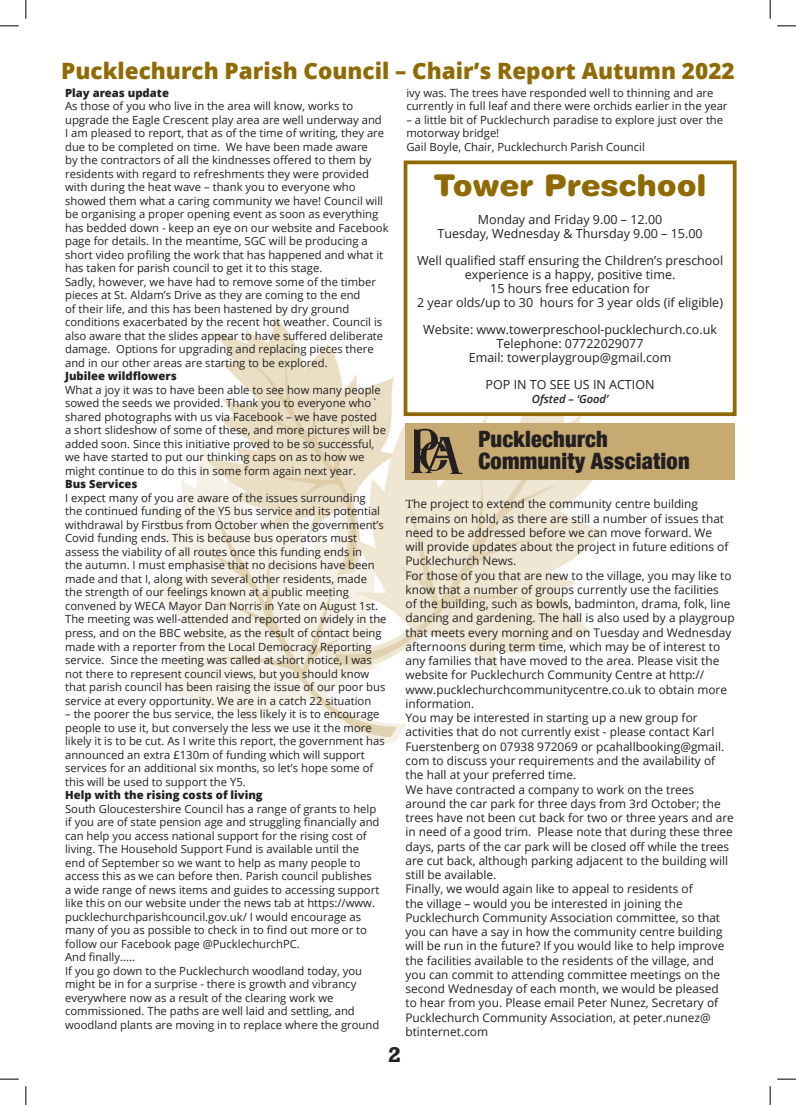
<style>
.page{position:relative;width:796px;height:1105px;background:#fff}
.page>*{position:absolute;margin:0;border:0;box-sizing:border-box;transform-origin:0 0}
.t1{font:900 30px "Helvetica Rounded";color:#8e6a00}
.t2{font:800 22.5px "Open Sans";color:#8e6a00}
.t3{font:900 condensed 22.5px/22.5px "Helvetica Neue";letter-spacing:.01em;color:#231f20}
.t4{font:700 20px "Rockwell";color:#231f20}
.t5{font:12.5px/13.8px "Open Sans";color:#231f20;text-align:center}
.t6{font:11.88px/14.2px "Open Sans";color:#231f20}
.t7{font:11.25px/13.5px "Open Sans";color:#231f20}
.t8{font:800 11.25px "Open Sans";color:#231f20}
.t9{font:italic 600 11.25px "Open Sans";color:#231f20}
.s1{font-family:"Minion Pro";font-size:12.5px}
</style>
<div class="page">
<img style="left:150px;top:308px;width:478px;height:435px">
<div style="left:405px;top:423px;width:329px;height:57px;background:#c6aa71"></div>
<img style="left:409px;top:420px;width:56px;height:66px">
<div style="left:404px;top:160px;width:332px;height:256px;background:#fff;border:4px solid #8e6a00"></div>
<div style="left:533px;top:667px;width:113px;height:91px;background:#fff"></div>
<svg style="left:0;top:25px;width:19px;height:2px"></svg>
<svg style="left:777px;top:25px;width:19px;height:2px"></svg>
<svg style="left:0;top:1078px;width:19px;height:1px"></svg>
<svg style="left:777px;top:1078px;width:19px;height:1px"></svg>
<svg style="left:25px;top:0;width:2px;height:19px"></svg>
<svg style="left:25px;top:1086px;width:2px;height:18px"></svg>
<svg style="left:770px;top:0;width:1px;height:19px"></svg>
<svg style="left:770px;top:1086px;width:1px;height:18px"></svg>
<h2 class="t2" style="left:61px;top:53px;width:675px">Pucklechurch Parish Council – Chair’s Report Autumn 2022</h2>
<p class="t8" style="left:65px;top:84px;width:105px">Play areas update</p>
<p class="t7" style="left:65px;top:99px;width:325px">As those of you who live in the area will know, works to upgrade the Eagle Crescent play area are well underway and<br>I am pleased to report, that as of the time of writing, they are due to be completed on time. We have been made aware<br>by the contractors of all the kindnesses offered to them by residents with regard to refreshments they were provided with during the heat wave – thank you to everyone who showed them what a caring community we have! Council will be organising a proper opening event as soon as everything has bedded down - keep an eye on our website and Facebook page for details. In the meantime, SGC will be producing a short video profiling the work that has happened and what it has taken for parish council to get it to this stage.<br>Sadly, however, we have had to remove some of the timber pieces at St. Aldam’s Drive as they are coming to the end<br>of their life, and this has been hastened by dry ground conditions exacerbated by the recent hot weather. Council is also aware that the slides appear to have suffered deliberate damage. Options for upgrading and replacing pieces there and in our other areas are starting to be explored.</p>
<p class="t8" style="left:65px;top:367px;width:113px">Jubilee wildflowers</p>
<p class="t7" style="left:65px;top:382px;width:322px">What a joy it was to have been able to see how many people sowed the seeds we provided. Thank you to everyone who` shared photographs with us via Facebook – we have posted a short slideshow of some of these, and more pictures will be added soon. Since this initiative proved to be so successful, we have started to put our thinking caps on as to how we might continue to do this in some form again next year.</p>
<p class="t8" style="left:65px;top:475px;width:74px">Bus Services</p>
<p class="t7" style="left:65px;top:490px;width:323px">I expect many of you are aware of the issues surrounding<br>the continued funding of the Y5 bus service and its potential withdrawal by Firstbus from October when the government’s Covid funding ends. This is because bus operators must assess the viability of all routes once this funding ends in<br>the autumn. I must emphasise that no decisions have been made and that I, along with several other residents, made the strength of our feelings known at a public meeting convened by WECA Mayor Dan Norris in Yate on August 1st.<br>The meeting was well-attended and reported on widely in the press, and on the BBC website, as the result of contact being made with a reporter from the Local Democracy Reporting service. Since the meeting was called at short notice, I was not there to represent council views, but you should know that parish council has been raising the issue of our poor bus service at every opportunity. We are in a catch 22 situation</p>
<p class="t7" style="left:65px;top:706px;width:321px">– the poorer the bus service, the less likely it is to encourage people to use it, but conversely the less we use it the more likely it is to be cut. As I write this report, the government has announced an extra £130m of funding which will support services for an additional six months, so let’s hope some of this will be used to support the Y5.</p>
<p class="t8" style="left:65px;top:786px;width:199px">Help with the rising costs of living</p>
<p class="t7" style="left:65px;top:801px;width:316px">South Gloucestershire Council has a range of grants to help if you are of state pension age and struggling financially and can help you access national support for the rising cost of living. The Household Support Fund is available until the end of September so we want to help as many people to access this as we can before then. Parish council publishes a wide range of news items and guides to accessing support like this on our website under the news tab at https://www. pucklechurchparishcouncil.gov.uk/ I would encourage as many of you as possible to check in to find out more or to follow our Facebook page @PucklechurchPC.<br>And finally.....<br>If you go down to the Pucklechurch woodland today, you might be in for a surprise - there is growth and vibrancy everywhere now as a result of the clearing work we commissioned. The paths are well laid and settling, and woodland plants are moving in to replace where the ground</p>
<p class="t7" style="left:406px;top:85px;width:323px">ivy was. The trees have responded well to thinning and are currently in full leaf and there were orchids earlier in the year</p>
<p class="t7" style="left:406px;top:112px;width:318px">– a little bit of Pucklechurch paradise to explore just over the motorway bridge!<br>Gail Boyle, Chair, Pucklechurch Parish Council</p>
<h1 class="t1" style="left:434px;top:166px;width:274px">Tower Preschool</h1>
<p class="t5" style="left:437px;top:212px;width:267px">Monday and Friday 9.00 – 12.00<br>Tuesday, Wednesday &amp; Thursday 9.00 – 15.00</p>
<p class="t5" style="left:417px;top:253px;width:308px">Well qualified staff ensuring the Children’s preschool experience is a happy, positive time.<br>15 hours free education for<br>2 year olds/up to 30 hours for 3 year olds (if eligible)</p>
<p class="t5" style="left:423px;top:322px;width:295px">Website: www.towerpreschool-pucklechurch.co.uk<br>Telephone: 07722029077<br>Email: towerplaygroup@gmail.com</p>
<p class="t5" style="left:486px;top:377px;width:170px">POP IN TO SEE US IN ACTION</p>
<p class="t9" style="left:532px;top:391px;width:78px">Ofsted – ‘Good’</p>
<h2 class="t3" style="left:478px;top:426px;width:213px">Pucklechurch<br>Community Assciation</h2>
<p class="t6" style="left:405px;top:496px;width:331px"><span class="s1">T</span>he project to extend the community centre building remains on hold, as there are still a number of issues that need to be addressed before we can move forward. We<br>will provide updates about the project in future editions of Pucklechurch News.<br>For those of you that are new to the village, you may like to know that a number of groups currently use the facilities<br>of the building, such as bowls, badminton, drama, folk, line dancing and gardening. The hall is also used by a playgroup that meets every morning and on Tuesday and Wednesday afternoons during term time, which may be of interest to any families that have moved to the area. Please visit the website for Pucklechurch Community Centre at http:// www.pucklechurchcommunitycentre.co.uk to obtain more information.<br>You may be interested in starting up a new group for activities that do not currently exist - please contact Karl Fuerstenberg on 07938 972069 or pcahallbooking@gmail. com to discuss your requirements and the availability of the hall at your preferred time.<br>We have contracted a company to work on the trees around the car park for three days from 3rd October; the trees have not been cut back for two or three years and are in need of a good trim. Please note that during these three days, parts of the car park will be closed off while the trees are cut back, although parking adjacent to the building will still be available.<br>Finally, we would again like to appeal to residents of<br>the village – would you be interested in joining the Pucklechurch Community Association committee, so that you can have a say in how the community centre building will be run in the future? If you would like to help improve the facilities available to the residents of the village, and you can commit to attending committee meetings on the second Wednesday of each month, we would be pleased<br>to hear from you. Please email Peter Nunez, Secretary of Pucklechurch Community Association, at peter.nunez@ btinternet.com</p>
<h3 class="t4" style="left:388px;top:1041px;width:14px">2</h3>
</div>
